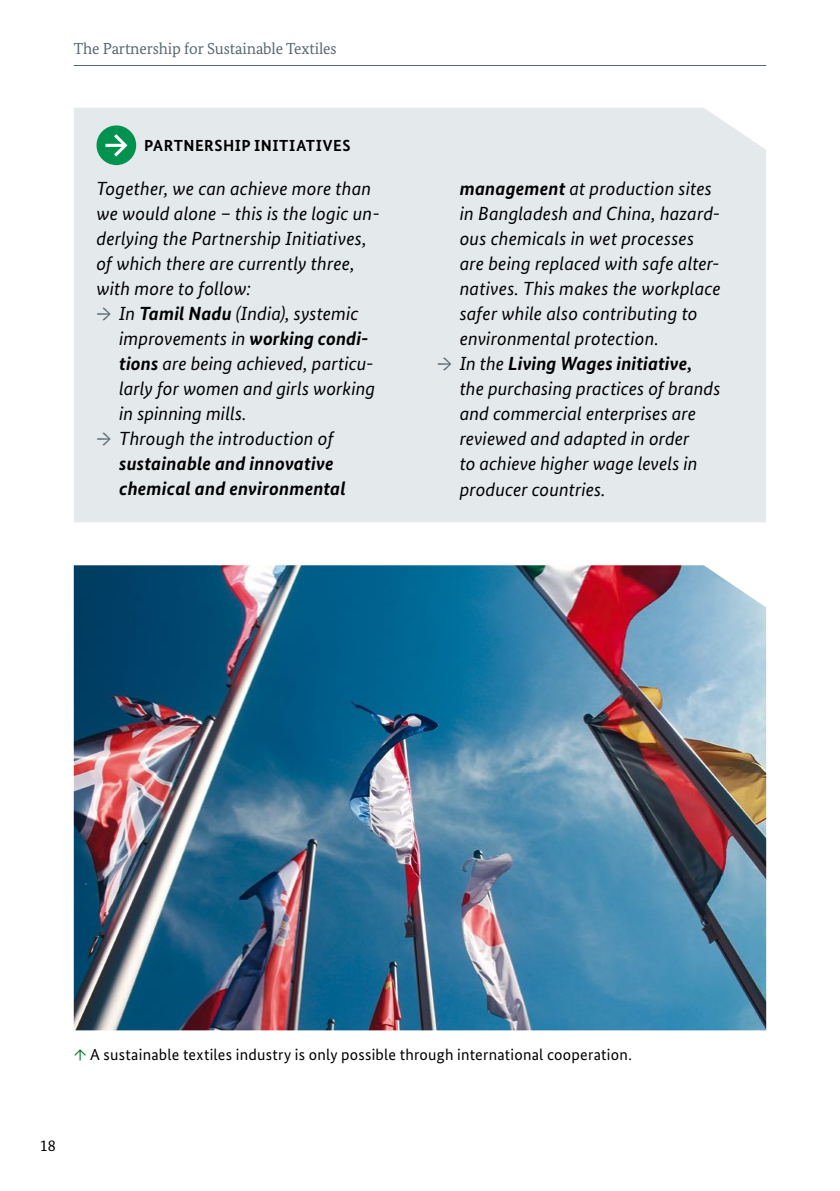
<style>
.page{position:relative;width:840px;height:1191px;background:#fff}
.page>*{position:absolute;margin:0;border:0;box-sizing:border-box;transform-origin:0 0}
.t1{font:italic 19px/25px "Bundes Sans";letter-spacing:.005em;color:#000}
.t2{font:italic 700 19px/25px "Bundes Sans";letter-spacing:.01em;color:#000}
.t3{font:16px "Bundes Sans";letter-spacing:.015em;color:#000}
.t4{font:16px "Bundes Serif";letter-spacing:-.005em;color:#57676f}
.t5{font:700 16px "Bundes Sans";letter-spacing:.03em;color:#000}
.t6{font:16px "Bundes Serif";color:#000}
.s1{font-weight:700}
.s2{font-family:"Bundes Serif";font-style:normal;color:#57676f}
.s3{font-family:"Bundes Serif";font-weight:400;font-style:normal;color:#57676f}
.s4{font-weight:400}
.s5{color:#007c30}
</style>
<div class="page">
<hr style="left:74px;top:65px;width:691px;height:1px;background:#57676f">
<div style="left:74px;top:108px;width:691px;height:414px;background:#e4e9ec"></div>
<svg style="left:96px;top:125px;width:40px;height:40px;background:#4baf82"></svg>
<img style="left:74px;top:565px;width:691px;height:465px">
<p class="t4" style="left:74px;top:39px;width:264px">The Partnership for Sustainable Textiles</p>
<p class="t5" style="left:144px;top:136px;width:208px">PARTNERSHIP INITIATIVES</p>
<p class="t1" style="left:96px;top:176px;width:285px">Together, we can achieve more than we would alone – this is the logic un&shy;derlying the Partnership Initiatives, of which there are currently three, with more to follow:</p>
<p class="t1" style="left:119px;top:326px;width:257px">improvements in <span class="s1">working condi&shy;tions</span> are being achieved, particu&shy;larly for women and girls working in spinning mills.</p>
<p class="t2" style="left:119px;top:451px;width:228px">sustainable and innovative chemical and environmental</p>
<p class="t1" style="left:96px;top:301px;width:263px"><span class="s2">→</span> In <span class="s1">Tamil Nadu</span> (India), systemic</p>
<p class="t1" style="left:96px;top:426px;width:238px"><span class="s2">→</span> Through the introduction of</p>
<p class="t1" style="left:459px;top:176px;width:262px"><span class="s1">management</span> at production sites in Bangladesh and China, hazard&shy;ous chemicals in wet processes are being replaced with safe alter&shy;natives. This makes the workplace safer while also contributing to environmental protection.</p>
<p class="t1" style="left:459px;top:376px;width:262px">the purchasing practices of brands and commercial enterprises are reviewed and adapted in order<br>to achieve higher wage levels in producer countries.</p>
<p class="t2" style="left:437px;top:351px;width:256px"><span class="s3">→</span> <span class="s4">In the</span> Living Wages initiative,</p>
<p class="t3" style="left:74px;top:1045px;width:559px"><span class="s5">↑</span> A sustainable textiles industry is only possible through international cooperation.</p>
<p class="t6" style="left:40px;top:1136px;width:17px">18</p>
</div>
